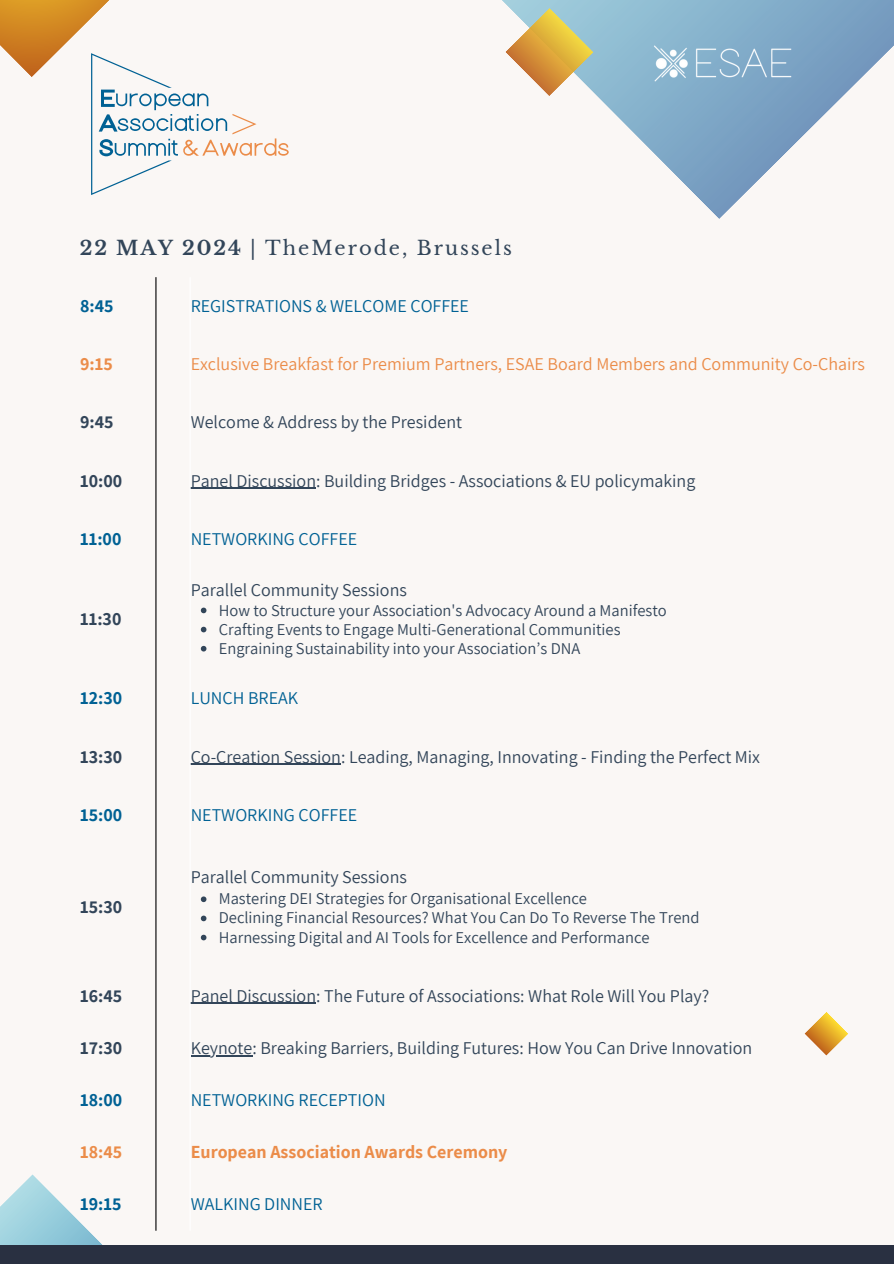
<style>
.page{position:relative;width:894px;height:1264px;background:#fff}
.page>*{position:absolute;margin:0;border:0;box-sizing:border-box;transform-origin:0 0}
.t1{font:19.5px "Libre Baskerville";letter-spacing:.1em;color:#324559}
.t2{font:18px "Assistant";color:#324559}
.t3{font:18px "Assistant";color:#006194}
.t4{font:18px "Assistant";color:#eb8c49}
.t5{font:700 18px "Assistant";color:#eb8c49}
.t6{font:700 18px "Assistant";color:#324559}
.t7{font:700 18px "Assistant";color:#006194}
.t8{font:16.5px "Assistant";color:#324559}
.s1{font-weight:700}
</style>
<div class="page">
<div style="left:0;top:0;width:893px;height:1263px;background:#faf7f5"></div>
<svg style="left:804px;top:1012px;width:44px;height:43px"></svg>
<svg style="left:0;top:1174px;width:157px;height:70px"></svg>
<svg style="left:502px;top:0;width:391px;height:219px"></svg>
<svg style="left:505px;top:8px;width:88px;height:88px"></svg>
<hr style="left:191px;top:488px;width:125px;height:1px;background:#324559">
<svg style="left:201px;top:607px;width:5px;height:6px"></svg>
<svg style="left:201px;top:626px;width:5px;height:6px"></svg>
<svg style="left:201px;top:646px;width:5px;height:5px"></svg>
<hr style="left:191px;top:763px;width:150px;height:1px;background:#324559">
<svg style="left:201px;top:896px;width:5px;height:6px"></svg>
<svg style="left:201px;top:915px;width:5px;height:6px"></svg>
<svg style="left:201px;top:934px;width:5px;height:6px"></svg>
<hr style="left:191px;top:1002px;width:125px;height:1px;background:#324559">
<hr style="left:191px;top:1054px;width:61px;height:2px;background:#324559">
<hr style="left:155px;top:277px;width:1px;height:953px;background:#000">
<hr style="left:189px;top:277px;width:2px;height:953px;background:#fff">
<div style="left:0;top:1244px;width:893px;height:19px;background:#293041"></div>
<img style="left:641px;top:22px;width:162px;height:88px">
<svg style="left:0;top:0;width:288px;height:195px"></svg>
<p class="t1" style="left:80px;top:236px;width:433px"><span class="s1">22 MAY 2024</span> | TheMerode, Brussels</p>
<p class="t7" style="left:80px;top:294px;width:35px">8:45</p>
<p class="t3" style="left:191px;top:294px;width:280px">REGISTRATIONS &amp; WELCOME COFFEE</p>
<p class="t5" style="left:80px;top:352px;width:34px">9:15</p>
<p class="t4" style="left:191px;top:352px;width:675px">Exclusive Breakfast for Premium Partners, ESAE Board Members and Community Co-Chairs</p>
<p class="t6" style="left:80px;top:410px;width:35px">9:45</p>
<p class="t2" style="left:191px;top:410px;width:273px">Welcome &amp; Address by the President</p>
<p class="t6" style="left:80px;top:468px;width:44px">10:00</p>
<p class="t2" style="left:191px;top:468px;width:506px">Panel Discussion: Building Bridges - Associations &amp; EU policymaking</p>
<p class="t7" style="left:80px;top:526px;width:43px">11:00</p>
<p class="t3" style="left:191px;top:526px;width:168px">NETWORKING COFFEE</p>
<p class="t6" style="left:80px;top:606px;width:43px">11:30</p>
<p class="t2" style="left:191px;top:578px;width:218px">Parallel Community Sessions</p>
<p class="t8" style="left:219px;top:598px;width:449px">How to Structure your Association's Advocacy Around a Manifesto</p>
<p class="t8" style="left:219px;top:617px;width:403px">Crafting Events to Engage Multi-Generational Communities</p>
<p class="t8" style="left:219px;top:637px;width:363px">Engraining Sustainability into your Association’s DNA</p>
<p class="t7" style="left:80px;top:685px;width:44px">12:30</p>
<p class="t3" style="left:191px;top:685px;width:109px">LUNCH BREAK</p>
<p class="t6" style="left:80px;top:744px;width:44px">13:30</p>
<p class="t2" style="left:191px;top:744px;width:570px">Co-Creation Session: Leading, Managing, Innovating - Finding the Perfect Mix</p>
<p class="t7" style="left:80px;top:802px;width:44px">15:00</p>
<p class="t3" style="left:191px;top:802px;width:168px">NETWORKING COFFEE</p>
<p class="t6" style="left:80px;top:894px;width:44px">15:30</p>
<p class="t2" style="left:191px;top:864px;width:218px">Parallel Community Sessions</p>
<p class="t8" style="left:219px;top:887px;width:369px">Mastering DEI Strategies for Organisational Excellence</p>
<p class="t8" style="left:219px;top:906px;width:482px">Declining Financial Resources? What You Can Do To Reverse The Trend</p>
<p class="t8" style="left:219px;top:925px;width:432px">Harnessing Digital and AI Tools for Excellence and Performance</p>
<p class="t6" style="left:80px;top:983px;width:44px">16:45</p>
<p class="t2" style="left:191px;top:983px;width:520px">Panel Discussion: The Future of Associations: What Role Will You Play?</p>
<p class="t6" style="left:80px;top:1035px;width:44px">17:30</p>
<p class="t2" style="left:191px;top:1035px;width:563px">Keynote: Breaking Barriers, Building Futures: How You Can Drive Innovation</p>
<p class="t7" style="left:80px;top:1087px;width:44px">18:00</p>
<p class="t3" style="left:191px;top:1087px;width:196px">NETWORKING RECEPTION</p>
<p class="t5" style="left:80px;top:1139px;width:44px">18:45</p>
<p class="t5" style="left:191px;top:1139px;width:318px">European Association Awards Ceremony</p>
<p class="t7" style="left:80px;top:1191px;width:43px">19:15</p>
<p class="t3" style="left:191px;top:1191px;width:133px">WALKING DINNER</p>
</div>
